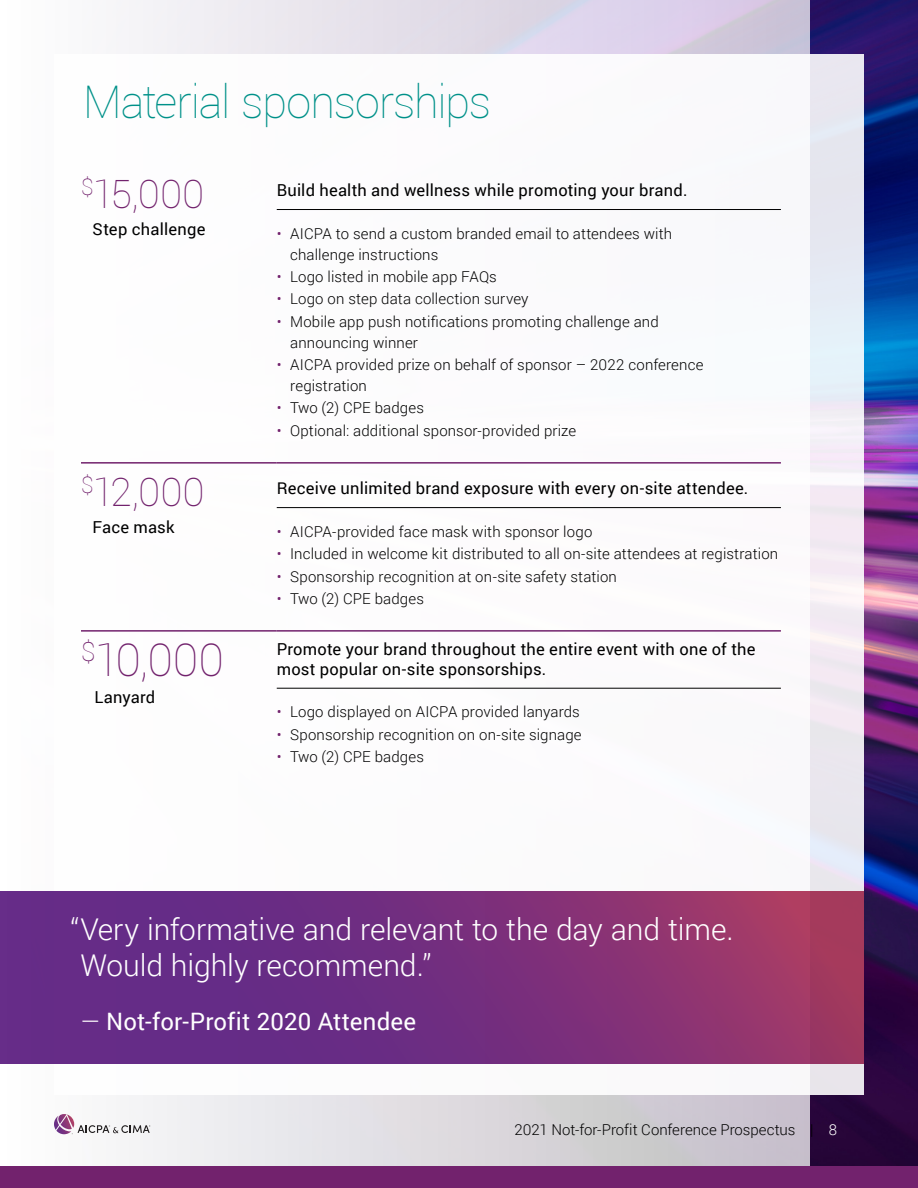
<style>
.page{position:relative;width:918px;height:1188px;background:#fff}
.page>*{position:absolute;margin:0;border:0;box-sizing:border-box;transform-origin:0 0}
.t1{font:100 45px "Roboto";letter-spacing:-.025em;color:#009189}
.t2{font:100 45px "Roboto";color:#72226d}
.t3{font:100 39px "Roboto";color:#72226d}
.t4{font:300 30px/36px "Roboto";letter-spacing:-.005em;color:#fff}
.t5{font:24px "Roboto";letter-spacing:.005em;color:#fff}
.t6{font:16.5px/19.8px "Roboto";letter-spacing:.015em;color:#000}
.t7{font:300 15px/21px "Roboto";letter-spacing:.01em;color:#000}
.s1{color:#72226d}
.s2{font-weight:300}
.s3{color:#fff}
</style>
<div class="page">
<img style="left:0;top:0;width:810px;height:1167px">
<img style="left:810px;top:0;width:108px;height:1167px">
<div style="left:54px;top:54px;width:810px;height:1041px;background:#fff"></div>
<svg style="left:54px;top:1114px;width:96px;height:20px"></svg>
<hr style="left:277px;top:209px;width:504px;height:1px;background:#000">
<hr style="left:81px;top:462px;width:196px;height:2px;background:#72226d">
<hr style="left:277px;top:462px;width:504px;height:2px;background:#72226d">
<hr style="left:81px;top:630px;width:196px;height:2px;background:#72226d">
<hr style="left:277px;top:688px;width:504px;height:1px;background:#000">
<hr style="left:277px;top:507px;width:504px;height:1px;background:#000">
<hr style="left:277px;top:630px;width:504px;height:2px;background:#72226d">
<svg style="left:0;top:891px;width:864px;height:173px;background:#79307b"></svg>
<div style="left:0;top:1167px;width:918px;height:21px;background:#72226d"></div>
<h1 class="t1" style="left:83px;top:70px;width:410px">Material sponsorships</h1>
<h2 class="t3" style="left:81px;top:168px;width:125px"><sup>$</sup>15,000</h2>
<p class="t6" style="left:93px;top:219px;width:114px">Step challenge</p>
<h2 class="t3" style="left:81px;top:465px;width:125px"><sup>$</sup>12,000</h2>
<p class="t6" style="left:93px;top:517px;width:83px">Face mask</p>
<h1 class="t2" style="left:81px;top:629px;width:145px"><sup>$</sup>10,000</h1>
<p class="t6" style="left:94px;top:686px;width:62px">Lanyard</p>
<p class="t6" style="left:277px;top:180px;width:412px">Build health and wellness while promoting your brand.</p>
<p class="t7" style="left:290px;top:222px;width:384px;text-indent:-14px"><span class="s1">•</span> AICPA to send a custom branded email to attendees with challenge instructions</p>
<p class="t7" style="left:277px;top:266px;width:222px"><span class="s1">•</span> Logo listed in mobile app FAQs</p>
<p class="t7" style="left:277px;top:288px;width:253px"><span class="s1">•</span> Logo on step data collection survey</p>
<p class="t7" style="left:290px;top:310px;width:370px;text-indent:-14px"><span class="s1">•</span> Mobile app push notifications promoting challenge and announcing winner</p>
<p class="t7" style="left:290px;top:354px;width:415px;text-indent:-14px"><span class="s1">•</span> AICPA provided prize on behalf of sponsor – 2022 conference registration</p>
<p class="t7" style="left:277px;top:397px;width:149px"><span class="s1">•</span> Two (2) CPE badges</p>
<p class="t7" style="left:277px;top:420px;width:301px"><span class="s1">•</span> Optional: additional sponsor-provided prize</p>
<p class="t6" style="left:277px;top:478px;width:473px">Receive unlimited brand exposure with every on-site attendee.</p>
<p class="t7" style="left:277px;top:520px;width:317px"><span class="s1">•</span> AICPA-provided face mask with sponsor logo</p>
<p class="t7" style="left:277px;top:543px;width:503px"><span class="s1">•</span> Included in welcome kit distributed to all on-site attendees at registration</p>
<p class="t7" style="left:277px;top:565px;width:342px"><span class="s1">•</span> Sponsorship recognition at on-site safety station</p>
<p class="t7" style="left:277px;top:588px;width:149px"><span class="s1">•</span> Two (2) CPE badges</p>
<p class="t6" style="left:277px;top:639px;width:480px">Promote your brand throughout the entire event with one of the most popular on-site sponsorships.</p>
<p class="t7" style="left:277px;top:701px;width:305px"><span class="s1">•</span> Logo displayed on AICPA provided lanyards</p>
<p class="t7" style="left:277px;top:723px;width:306px"><span class="s1">•</span> Sponsorship recognition on on-site signage</p>
<p class="t7" style="left:277px;top:746px;width:149px"><span class="s1">•</span> Two (2) CPE badges</p>
<h3 class="t4" style="left:80px;top:910px;width:655px;text-indent:-10px">“Very informative and relevant to the day and time.<br>Would highly recommend.”</h3>
<h3 class="t5" style="left:80px;top:1004px;width:337px"><span class="s2">—</span> Not-for-Profit 2020 Attendee</h3>
<p class="t7" style="left:514px;top:1119px;width:324px">2021 Not-for-Profit Conference Prospectus | <span class="s3">8</span></p>
</div>
